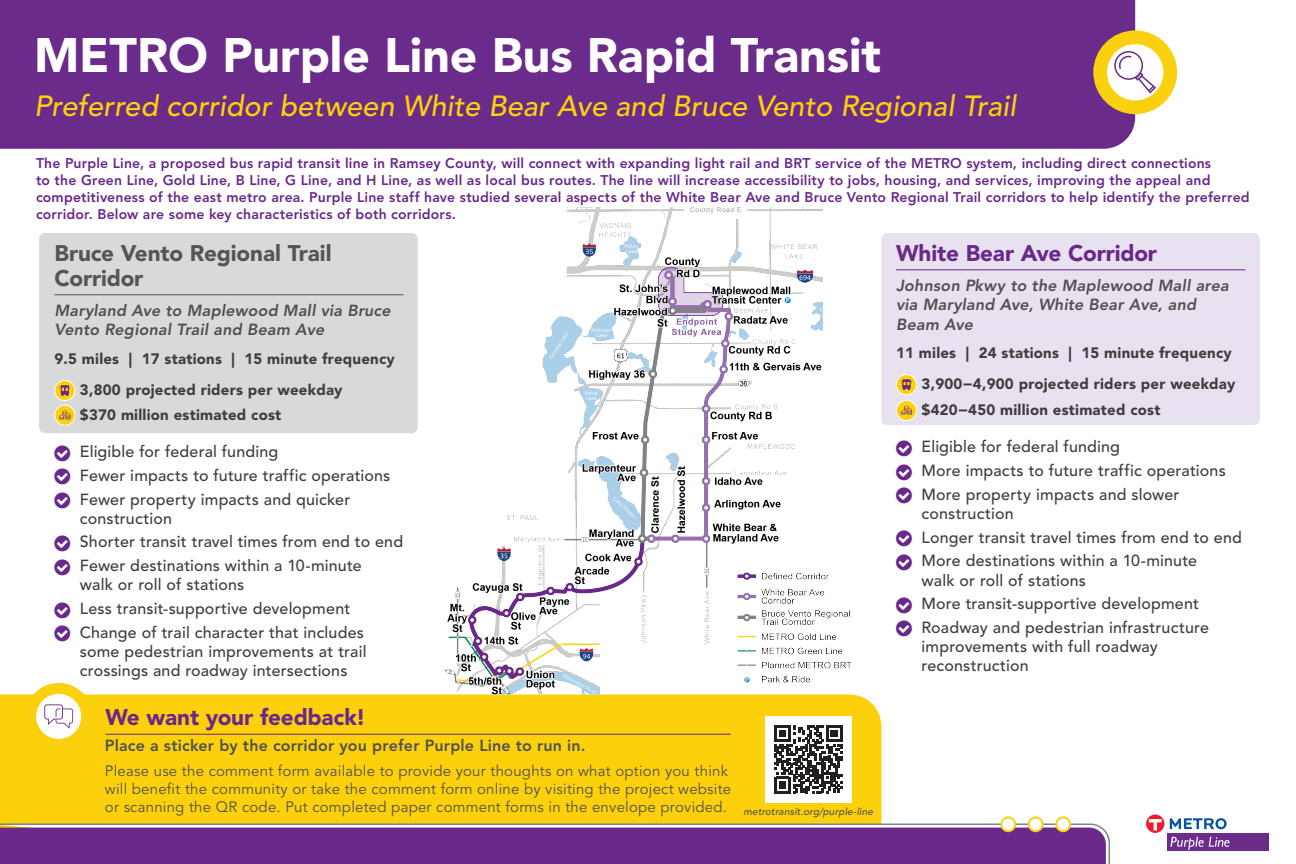
<style>
.page{position:relative;width:1296px;height:864px;background:#fff}
.page>*{position:absolute;margin:0;border:0;box-sizing:border-box;transform-origin:0 0}
.t1{font:900 48px "Avenir LT Std";color:#fff}
.t2{font:italic 500 29px "Avenir LT Std";color:#fcd10b}
.t3{font:900 22.5px "Avenir LT Std";letter-spacing:-.005em;color:#6a288a}
.t4{font:900 22.5px/25px "Avenir LT Std";letter-spacing:-.005em;color:#545557}
.t5{font:500 16px/23.7px "Avenir LT Std";letter-spacing:.01em;color:#3e3e3f}
.t6{font:italic 800 16px/19.2px "Avenir LT Std";letter-spacing:.015em;color:#505052}
.t7{font:800 16px "Avenir LT Std";letter-spacing:.01em;color:#505052}
.t8{font:15px/18px "Avenir LT Std";letter-spacing:.015em;color:#505052}
.t9{font:900 15px/31.5px "Avenir LT Std";letter-spacing:.015em;color:#3e3e3f}
.t10{font:800 14px/16.8px "Avenir LT Std";letter-spacing:.01em;color:#6a288a}
.t11{font:italic 500 10px "Avenir LT Std";letter-spacing:.015em;color:#505052}
</style>
<div class="page">
<div style="left:0;top:694px;width:881px;height:129px;background:#fcd10b"></div>
<hr style="left:105px;top:734px;width:626px;height:1px;background:#6a288a">
<svg style="left:31px;top:688px;width:56px;height:56px"></svg>
<svg style="left:44px;top:704px;width:29px;height:24px"></svg>
<div style="left:25px;top:683px;width:67px;height:67px;border:11px solid #fbd10f;border-radius:50%"></div>
<div style="left:765px;top:716px;width:87px;height:87px;background:#fff"></div>
<svg style="left:774px;top:725px;width:68px;height:68px"></svg>
<svg style="left:0;top:823px;width:1110px;height:41px"></svg>
<div style="left:0;top:828px;width:1106px;height:36px;background:#6a288a"></div>
<div style="left:1001px;top:817px;width:14px;height:14px;background:#fff;border-radius:50%"></div>
<div style="left:1000px;top:816px;width:16px;height:16px;border:2px solid #fbd10f;border-radius:50%"></div>
<div style="left:1029px;top:817px;width:14px;height:14px;background:#fff;border-radius:50%"></div>
<div style="left:1028px;top:816px;width:16px;height:16px;border:2px solid #fbd10f;border-radius:50%"></div>
<svg style="left:1056px;top:817px;width:14px;height:14px"></svg>
<div style="left:1055px;top:816px;width:16px;height:16px;border:2px solid #fbd10f;border-radius:50%"></div>
<div style="left:1167px;top:833px;width:102px;height:17px;background:#6a2b8a"></div>
<svg style="left:1170px;top:837px;width:60px;height:13px"></svg>
<svg style="left:1170px;top:818px;width:57px;height:11px"></svg>
<svg style="left:1146px;top:814px;width:18px;height:19px"></svg>
<svg style="left:1149px;top:819px;width:13px;height:11px"></svg>
<div style="left:39px;top:233px;width:379px;height:200px;background:#d8d9db;border-radius:6px"></div>
<div style="left:881px;top:233px;width:379px;height:192px;background:#e8e1ef;border-radius:6px"></div>
<hr style="left:896px;top:270px;width:349px;height:1px;background:#6a288a">
<hr style="left:54px;top:295px;width:350px;height:1px;background:#545557">
<svg style="left:55px;top:380px;width:20px;height:21px"></svg>
<svg style="left:60px;top:385px;width:10px;height:11px"></svg>
<div style="left:54px;top:380px;width:21px;height:21px;border:1px solid #fff;border-radius:50%"></div>
<svg style="left:55px;top:405px;width:20px;height:20px"></svg>
<svg style="left:59px;top:411px;width:11px;height:9px"></svg>
<div style="left:54px;top:405px;width:21px;height:21px;border:1px solid #fff;border-radius:50%"></div>
<svg style="left:896px;top:375px;width:21px;height:20px"></svg>
<svg style="left:901px;top:380px;width:11px;height:10px"></svg>
<div style="left:896px;top:374px;width:21px;height:21px;border:1px solid #fff;border-radius:50%"></div>
<svg style="left:896px;top:400px;width:21px;height:21px"></svg>
<svg style="left:901px;top:406px;width:11px;height:9px"></svg>
<div style="left:896px;top:400px;width:21px;height:21px;border:1px solid #fff;border-radius:50%"></div>
<div style="left:0;top:0;width:1135px;height:149px;background:#6a2b8a"></div>
<svg style="left:1100px;top:37px;width:70px;height:70px"></svg>
<svg style="left:1114px;top:51px;width:42px;height:43px"></svg>
<div style="left:1093px;top:30px;width:84px;height:84px;border:14px solid #fbd10f;border-radius:50%"></div>
<img style="left:439px;top:207px;width:384px;height:492px">
<img style="left:733px;top:567px;width:119px;height:120px">
<h1 class="t1" style="left:34px;top:27px;width:849px">METRO Purple Line Bus Rapid Transit</h1>
<h1 class="t2" style="left:34px;top:89px;width:984px">Preferred corridor between White Bear Ave and Bruce Vento Regional Trail</h1>
<p class="t10" style="left:36px;top:155px;width:1215px">The Purple Line, a proposed bus rapid transit line in Ramsey County, will connect with expanding light rail and BRT service of the METRO system, including direct connections<br>to the Green Line, Gold Line, B Line, G Line, and H Line, as well as local bus routes. The line will increase accessibility to jobs, housing, and services, improving the appeal and competitiveness of the east metro area. Purple Line staff have studied several aspects of the White Bear Ave and Bruce Vento Regional Trail corridors to help identify the preferred corridor. Below are some key characteristics of both corridors.</p>
<p class="t4" style="left:54px;top:240px;width:279px">Bruce Vento Regional Trail<br>Corridor</p>
<p class="t6" style="left:54px;top:301px;width:338px">Maryland Ave to Maplewood Mall via Bruce<br>Vento Regional Trail and Beam Ave</p>
<p class="t9" style="left:80px;top:343px;width:316px;text-indent:-26px">9.5 miles | 17 stations | 15 minute frequency<br>3,800 projected riders per weekday</p>
<p class="t9" style="left:80px;top:399px;width:203px">$370 million estimated cost</p>
<p class="t5" style="left:80px;top:440px;width:312px">Eligible for federal funding<br>Fewer impacts to future traffic operations<br>Fewer property impacts and quicker</p>
<p class="t5" style="left:80px;top:507px;width:325px">construction<br>Shorter transit travel times from end to end<br>Fewer destinations within a 10-minute</p>
<p class="t5" style="left:80px;top:573px;width:286px">walk or roll of stations<br>Less transit-supportive development<br>Change of trail character that includes</p>
<p class="t5" style="left:80px;top:642px;width:288px;line-height:19.2px">some pedestrian improvements at trail crossings and roadway intersections</p>
<p class="t3" style="left:896px;top:239px;width:263px">White Bear Ave Corridor</p>
<p class="t6" style="left:896px;top:276px;width:334px">Johnson Pkwy to the Maplewood Mall area via Maryland Ave, White Bear Ave, and<br>Beam Ave</p>
<p class="t9" style="left:896px;top:337px;width:341px;text-align:right">11 miles | 24 stations | 15 minute frequency<br>3,900−4,900 projected riders per weekday</p>
<p class="t9" style="left:922px;top:394px;width:240px">$420−450 million estimated cost</p>
<p class="t5" style="left:922px;top:435px;width:306px">Eligible for federal funding<br>More impacts to future traffic operations<br>More property impacts and slower</p>
<p class="t5" style="left:922px;top:502px;width:322px">construction<br>Longer transit travel times from end to end<br>More destinations within a 10-minute</p>
<p class="t5" style="left:922px;top:569px;width:289px">walk or roll of stations<br>More transit-supportive development<br>Roadway and pedestrian infrastructure</p>
<p class="t5" style="left:922px;top:637px;width:238px;line-height:19.2px">improvements with full roadway reconstruction</p>
<p class="t3" style="left:105px;top:704px;width:262px">We want your feedback!</p>
<p class="t7" style="left:105px;top:736px;width:482px">Place a sticker by the corridor you prefer Purple Line to run in.</p>
<p class="t8" style="left:105px;top:762px;width:628px">Please use the comment form available to provide your thoughts on what option you think will benefit the community or take the comment form online by visiting the project website or scanning the QR code. Put completed paper comment forms in the envelope provided.</p>
<p class="t11" style="left:744px;top:806px;width:131px">metrotransit.org/purple-line</p>
</div>
